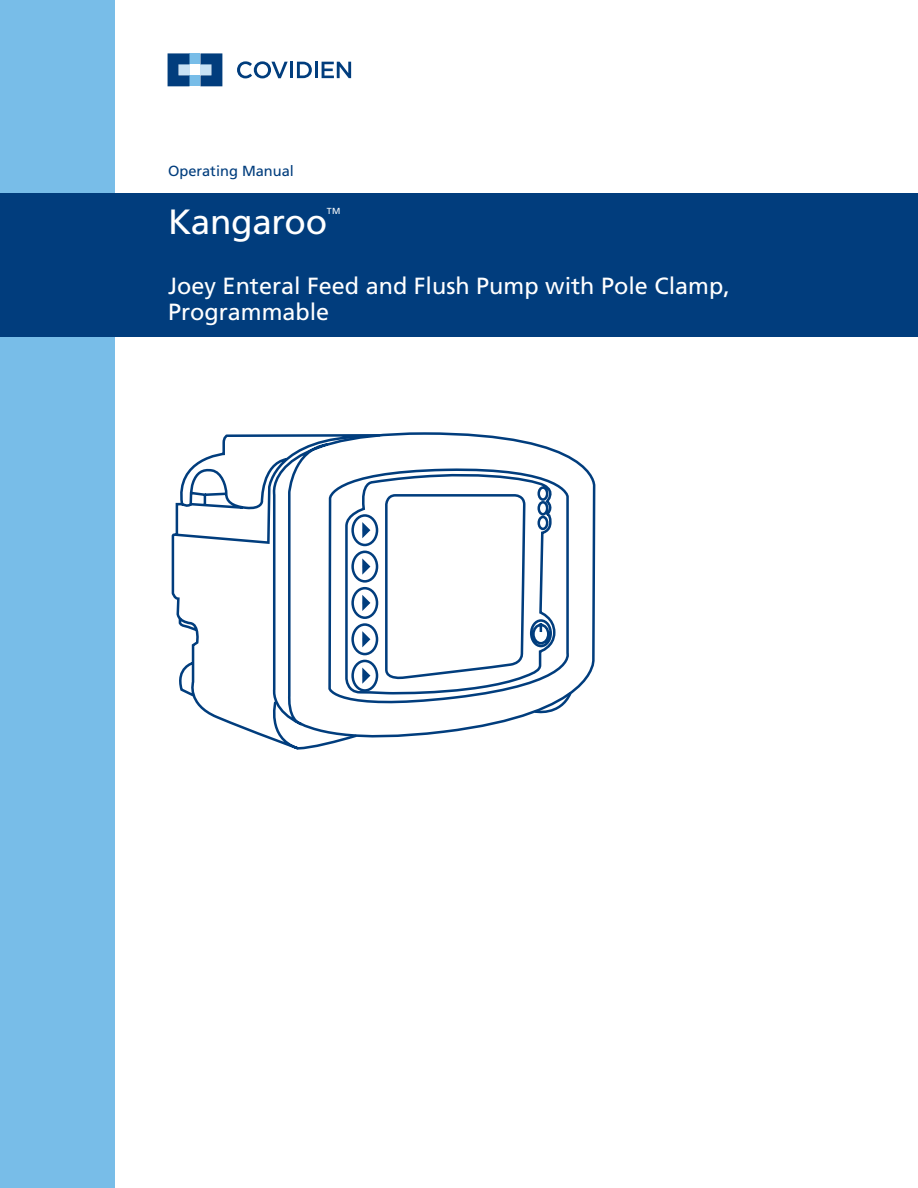
<style>
.page{position:relative;width:918px;height:1188px;background:#fff}
.page>*{position:absolute;margin:0;border:0;box-sizing:border-box;transform-origin:0 0}
.t1{font:35.1px "Frutiger LT Std";letter-spacing:-.01em;color:#fff}
.t2{font:23.4px/26.4px "Frutiger LT Std";color:#fff}
.t3{font:14.7px "Frutiger LT Std";color:#013d7d}
.t4{font:8.85px "Frutiger LT Std";color:#fff}
</style>
<div class="page">
<svg style="left:398px;top:432px;width:198px;height:260px"></svg>
<svg style="left:171px;top:433px;width:403px;height:317px"></svg>
<div style="left:0;top:0;width:115px;height:1188px;background:#78bde8"></div>
<div style="left:0;top:193px;width:918px;height:144px;background:#013d7d"></div>
<svg style="left:237px;top:61px;width:51px;height:17px"></svg>
<hr style="left:290px;top:62px;width:3px;height:16px;background:#013d7d">
<svg style="left:297px;top:62px;width:15px;height:16px"></svg>
<hr style="left:315px;top:62px;width:3px;height:16px;background:#013d7d">
<svg style="left:322px;top:62px;width:29px;height:16px"></svg>
<div style="left:189px;top:53px;width:11px;height:11px;background:#78bde8"></div>
<div style="left:189px;top:75px;width:11px;height:11px;background:#78bde8"></div>
<svg style="left:168px;top:53px;width:21px;height:33px"></svg>
<svg style="left:200px;top:53px;width:22px;height:33px"></svg>
<p class="t3" style="left:168px;top:165px;width:127px">Operating Manual</p>
<h1 class="t1" style="left:168px;top:208px;width:161px">Kangaroo</h1>
<p class="t4" style="left:327px;top:208px;width:15px">TM</p>
<p class="t2" style="left:168px;top:274px;width:563px">Joey Enteral Feed and Flush Pump with Pole Clamp,<br>Programmable</p>
</div>
